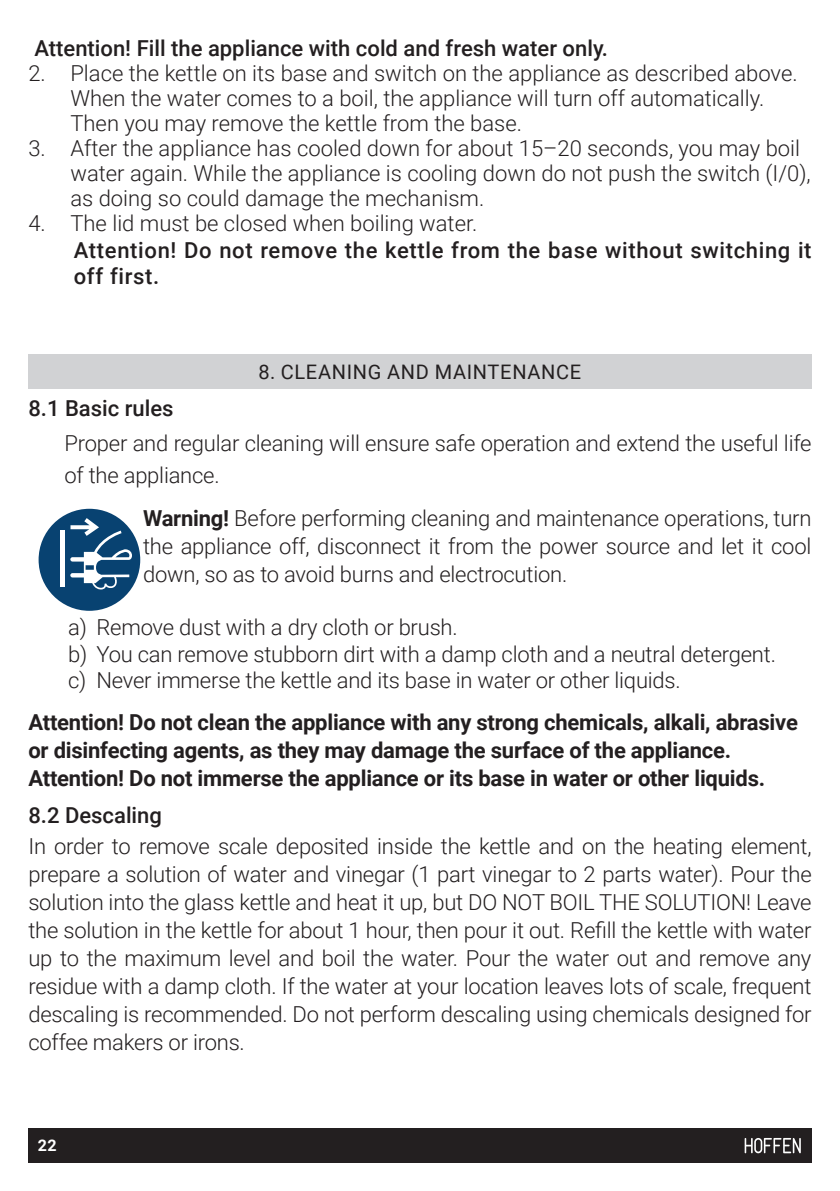
<style>
.page{position:relative;width:840px;height:1191px;background:#fff}
.page>*{position:absolute;margin:0;border:0;box-sizing:border-box;transform-origin:0 0}
.PUNKTOWANIE_-_KROPKI{font:300 22px/28px "Roboto";letter-spacing:-.005em;color:#231f20}
.PUNKTOWANIE_-_KROPKI-2{font:700 22px "Roboto";letter-spacing:-.01em;color:#231f20}
.LISTA_1{font:500 22px/26.4px "Roboto";letter-spacing:.025em;color:#231f20}
.LISTA_1-2{font:500 22px "Roboto";color:#231f20}
.rozdział_1_1{font:500 22px "Roboto";color:#231f20}
.TYTULY_ROZDZIALOW{font:20px "Roboto";letter-spacing:.035em;color:#231f20}
.t1{font:700 16px "Roboto";color:#fff}
.s1{font-weight:700}
</style>
<div class="page">
<div style="left:28px;top:1128px;width:783px;height:34px;background:#231f20"></div>
<svg style="left:744px;top:1138px;width:56px;height:15px"></svg>
<div style="left:39px;top:509px;width:101px;height:102px;background:#084271;border-radius:50%"></div>
<hr style="left:60px;top:530px;width:4px;height:57px;background:#fff">
<svg style="left:70px;top:518px;width:62px;height:71px"></svg>
<div style="left:28px;top:354px;width:783px;height:34px;background:#d1d2d4"></div>
<p class="LISTA_1-2" style="left:34px;top:33px;width:575px">Attention! Fill the appliance with cold and fresh water only.</p>
<p class="PUNKTOWANIE_-_KROPKI" style="left:70px;top:60px;width:728px;line-height:25px;text-indent:-42px">2. Place the kettle on its base and switch on the appliance as described above.<br>When the water comes to a boil, the appliance will turn off automatically.<br>Then you may remove the kettle from the base.</p>
<p class="PUNKTOWANIE_-_KROPKI" style="left:70px;top:135px;width:741px;line-height:25px;text-indent:-42px">3. After the appliance has cooled down for about 15–20 seconds, you may boil water again. While the appliance is cooling down do not push the switch (I/0), as doing so could damage the mechanism.</p>
<p class="PUNKTOWANIE_-_KROPKI" style="left:28px;top:209px;width:450px">4. The lid must be closed when boiling water.</p>
<p class="LISTA_1" style="left:74px;top:236px;width:739px">Attention! Do not remove the kettle from the base without switching it off first.</p>
<p class="TYTULY_ROZDZIALOW" style="left:258px;top:358px;width:324px">8. CLEANING AND MAINTENANCE</p>
<p class="rozdział_1_1" style="left:28px;top:393px;width:147px">8.1 Basic rules</p>
<p class="PUNKTOWANIE_-_KROPKI" style="left:64px;top:426px;width:748px;line-height:32px">Proper and regular cleaning will ensure safe operation and extend the useful life of the appliance.</p>
<p class="PUNKTOWANIE_-_KROPKI" style="left:143px;top:503px;width:669px;text-align:justify"><span class="s1">Warning!</span> Before performing cleaning and maintenance operations, turn the appliance off, disconnect it from the power source and let it cool down, so as to avoid burns and electrocution.</p>
<p class="PUNKTOWANIE_-_KROPKI" style="left:68px;top:612px;width:391px">a) Remove dust with a dry cloth or brush.</p>
<p class="PUNKTOWANIE_-_KROPKI" style="left:68px;top:639px;width:709px">b) You can remove stubborn dirt with a damp cloth and a neutral detergent.</p>
<p class="PUNKTOWANIE_-_KROPKI" style="left:68px;top:665px;width:614px">c) Never immerse the kettle and its base in water or other liquids.</p>
<p class="PUNKTOWANIE_-_KROPKI-2" style="left:28px;top:707px;width:770px">Attention! Do not clean the appliance with any strong chemicals, alkali, abrasive</p>
<p class="PUNKTOWANIE_-_KROPKI-2" style="left:28px;top:735px;width:704px">or disinfecting agents, as they may damage the surface of the appliance.</p>
<p class="PUNKTOWANIE_-_KROPKI-2" style="left:28px;top:763px;width:738px">Attention! Do not immerse the appliance or its base in water or other liquids.</p>
<p class="rozdział_1_1" style="left:28px;top:799px;width:135px">8.2 Descaling</p>
<p class="PUNKTOWANIE_-_KROPKI" style="left:28px;top:831px;width:784px;text-align:justify">In order to remove scale deposited inside the kettle and on the heating element, prepare a solution of water and vinegar (1 part vinegar to 2 parts water). Pour the solution into the glass kettle and heat it up, but DO NOT BOIL THE SOLUTION! Leave the solution in the kettle for about 1 hour, then pour it out. Refill the kettle with water up to the maximum level and boil the water. Pour the water out and remove any residue with a damp cloth. If the water at your location leaves lots of scale, frequent descaling is recommended. Do not perform descaling using chemicals designed for coffee makers or irons.</p>
<p class="t1" style="left:28px;top:1133px;width:30px"><sup>3</sup>22</p>
</div>
